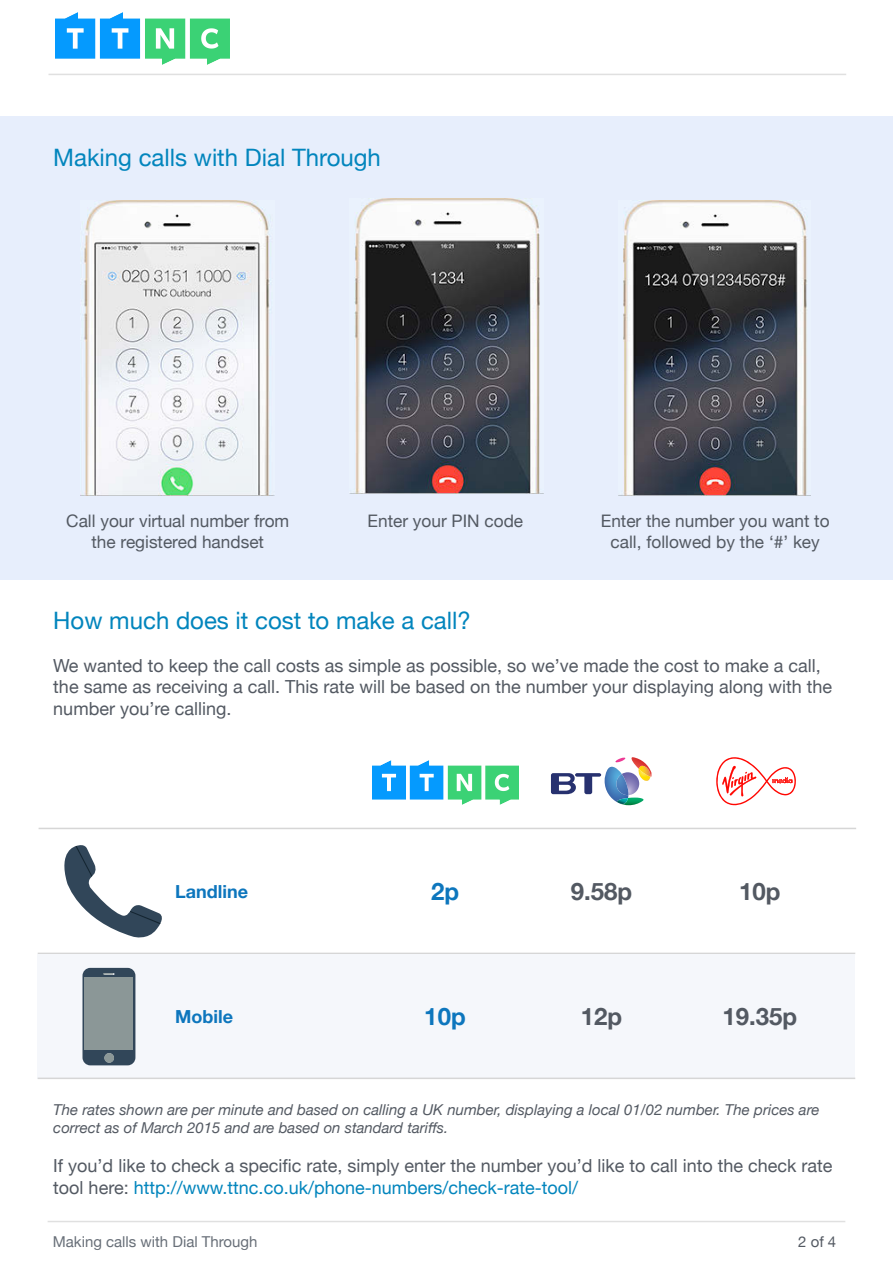
<style>
.page{position:relative;width:893px;height:1263px;background:#fff}
.page>*{position:absolute;margin:0;border:0;box-sizing:border-box;transform-origin:0 0}
.t1{font:24px "Helvetica Neue";color:#0285bd}
.t2{font:700 24px "Helvetica Neue";color:#535962}
.t3{font:700 24px "Helvetica Neue";color:#0d76bd}
.t4{font:18px/21.6px "Helvetica Neue";color:#535962}
.t5{font:700 18px "Helvetica Neue";color:#0d76bd}
.t6{font:17.25px/20.7px "Helvetica Neue";color:#535962;text-align:center}
.t7{font:italic 15px/18px "Helvetica Neue";color:#535962}
.t8{font:15px "Helvetica Neue";color:#686f78}
.t9{font:15px "Helvetica Neue";color:#535962}
.s1{color:#0285bd}
</style>
<div class="page">
<hr style="left:49px;top:74px;width:797px;height:1px;background:#e0e0e0">
<hr style="left:48px;top:1221px;width:797px;height:1px;background:#e0e0e0">
<div style="left:0;top:117px;width:893px;height:463px;background:#e7eefc"></div>
<svg style="left:64px;top:845px;width:98px;height:93px"></svg>
<hr style="left:38px;top:953px;width:817px;height:1px;background:#d6d6d6">
<div style="left:38px;top:954px;width:817px;height:124px;background:#f5f7fb"></div>
<hr style="left:38px;top:1077px;width:817px;height:2px;background:#d6d6d6">
<svg style="left:83px;top:968px;width:52px;height:97px;background:#748287"></svg>
<hr style="left:39px;top:828px;width:817px;height:1px;background:#d6d6d6">
<svg style="left:716px;top:757px;width:80px;height:48px"></svg>
<svg style="left:551px;top:757px;width:100px;height:48px"></svg>
<img style="left:84px;top:200px;width:187px;height:295px">
<img style="left:354px;top:198px;width:186px;height:295px">
<img style="left:623px;top:200px;width:184px;height:295px">
<img style="left:55px;top:12px;width:174px;height:53px">
<img style="left:372px;top:761px;width:146px;height:44px">
<p class="t1" style="left:53px;top:140px;width:329px">Making calls with Dial Through</p>
<p class="t6" style="left:66px;top:512px;width:225px">Call your virtual number from the registered handset</p>
<p class="t6" style="left:368px;top:512px;width:157px">Enter your PIN code</p>
<p class="t6" style="left:601px;top:512px;width:230px">Enter the number you want to call, followed by the ‘#’ key</p>
<p class="t1" style="left:53px;top:603px;width:419px">How much does it cost to make a call?</p>
<p class="t4" style="left:53px;top:656px;width:780px">We wanted to keep the call costs as simple as possible, so we’ve made the cost to make a call, the same as receiving a call. This rate will be based on the number your displaying along with the number you’re calling.</p>
<p class="t5" style="left:175px;top:877px;width:74px">Landline</p>
<p class="t3" style="left:431px;top:873px;width:30px">2p</p>
<p class="t2" style="left:571px;top:873px;width:63px">9.58p</p>
<p class="t2" style="left:739px;top:873px;width:43px">10p</p>
<p class="t5" style="left:175px;top:1002px;width:59px">Mobile</p>
<p class="t3" style="left:424px;top:998px;width:43px">10p</p>
<p class="t2" style="left:581px;top:998px;width:43px">12p</p>
<p class="t2" style="left:722px;top:998px;width:76px">19.35p</p>
<p class="t7" style="left:53px;top:1101px;width:768px">The rates shown are per minute and based on calling a UK number, displaying a local 01/02 number. The prices are correct as of March 2015 and are based on standard tariffs.</p>
<p class="t4" style="left:53px;top:1156px;width:781px">If you’d like to check a specific rate, simply enter the number you’d like to call into the check rate tool here: <span class="s1">http://www.ttnc.co.uk/phone-numbers/check-rate-tool/</span></p>
<p class="t8" style="left:53px;top:1230px;width:206px">Making calls with Dial Through</p>
<p class="t9" style="left:798px;top:1230px;width:40px">2 of 4</p>
</div>
